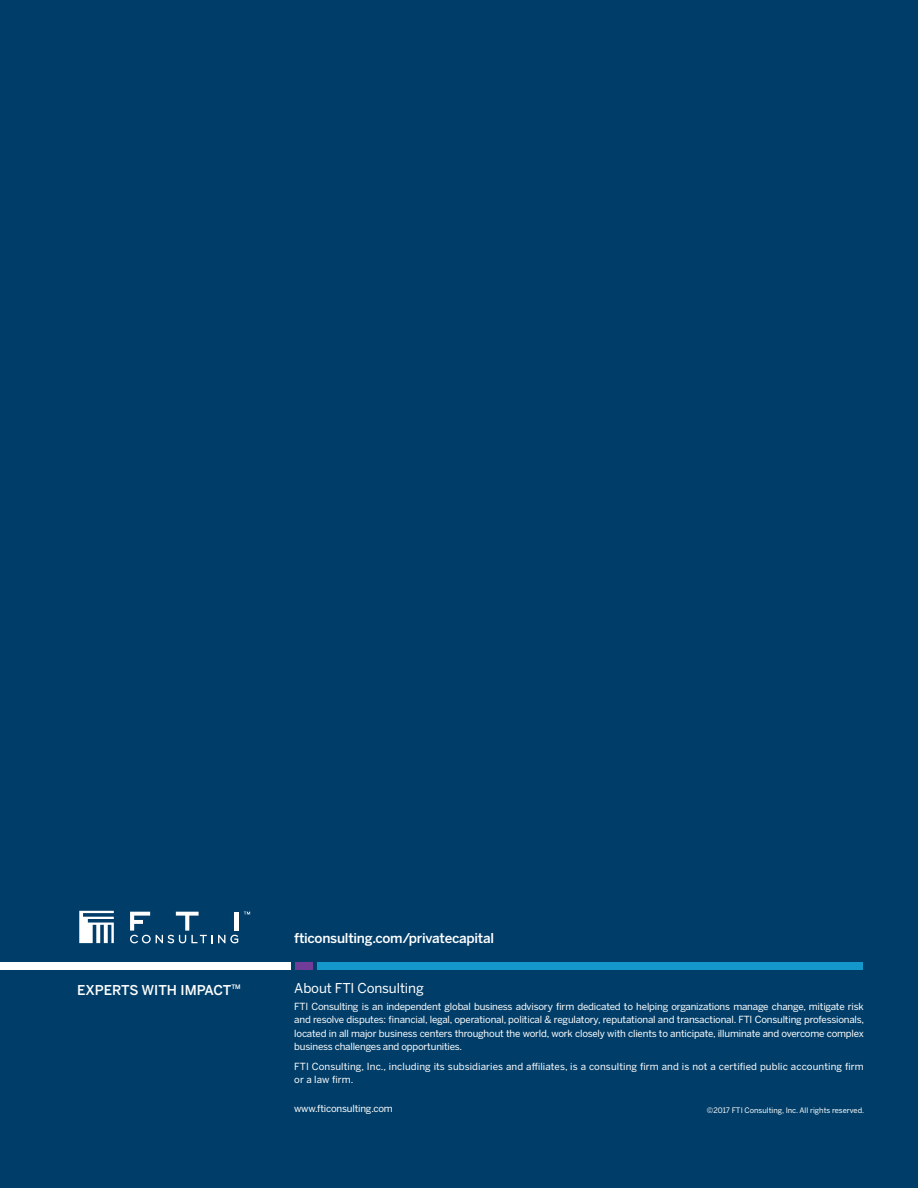
<style>
.page{position:relative;width:918px;height:1188px;background:#003e69}
.page>*{position:absolute;margin:0;border:0;box-sizing:border-box;transform-origin:0 0}
.t1{font:500 13.5px "Benton Sans";letter-spacing:-.02em;color:#fff}
.t2{font:13.5px "Benton Sans";letter-spacing:-.01em;color:#fff}
.t3{font:500 13.5px "Benton Sans";color:#fff}
.t4{font:9.75px/13.5px "Benton Sans";letter-spacing:.01em;color:#fff;text-align:justify}
.t5{font:9.75px "Benton Sans";letter-spacing:-.02em;color:#fff}
.t6{font:7.5px "Benton Sans";color:#fff}
.t7{font:500 6.15px "Benton Sans";color:#fff}
</style>
<div class="page">
<div style="left:295px;top:962px;width:18px;height:8px;background:#723d98"></div>
<div style="left:317px;top:962px;width:546px;height:8px;background:#1498cb"></div>
<div style="left:0;top:962px;width:290px;height:8px;background:#fff"></div>
<svg style="left:79px;top:911px;width:35px;height:32px"></svg>
<svg style="left:244px;top:912px;width:6px;height:3px"></svg>
<svg style="left:130px;top:912px;width:108px;height:31px"></svg>
<h1 class="t1" style="left:294px;top:930px;width:201px">fticonsulting.com/privatecapital</h1>
<h1 class="t3" style="left:77px;top:982px;width:156px">EXPERTS WITH IMPACT</h1>
<p class="t7" style="left:231px;top:983px;width:11px">TM</p>
<h1 class="t2" style="left:294px;top:980px;width:131px">About FTI Consulting</h1>
<p class="t4" style="left:294px;top:999px;width:571px">FTI Consulting is an independent global business advisory firm dedicated to helping organizations manage change, mitigate risk and resolve disputes: financial, legal, operational, political &amp; regulatory, reputational and transactional. FTI Consulting professionals, located in all major business centers throughout the world, work closely with clients to anticipate, illuminate and overcome complex business challenges and opportunities.</p>
<p class="t4" style="left:294px;top:1059px;width:571px">FTI Consulting, Inc., including its subsidiaries and affiliates, is a consulting firm and is not a certified public accounting firm or a law firm.</p>
<p class="t5" style="left:294px;top:1103px;width:100px">www.fticonsulting.com</p>
<p class="t6" style="left:707px;top:1105px;width:159px">©2017 FTI Consulting, Inc. All rights reserved.</p>
</div>
